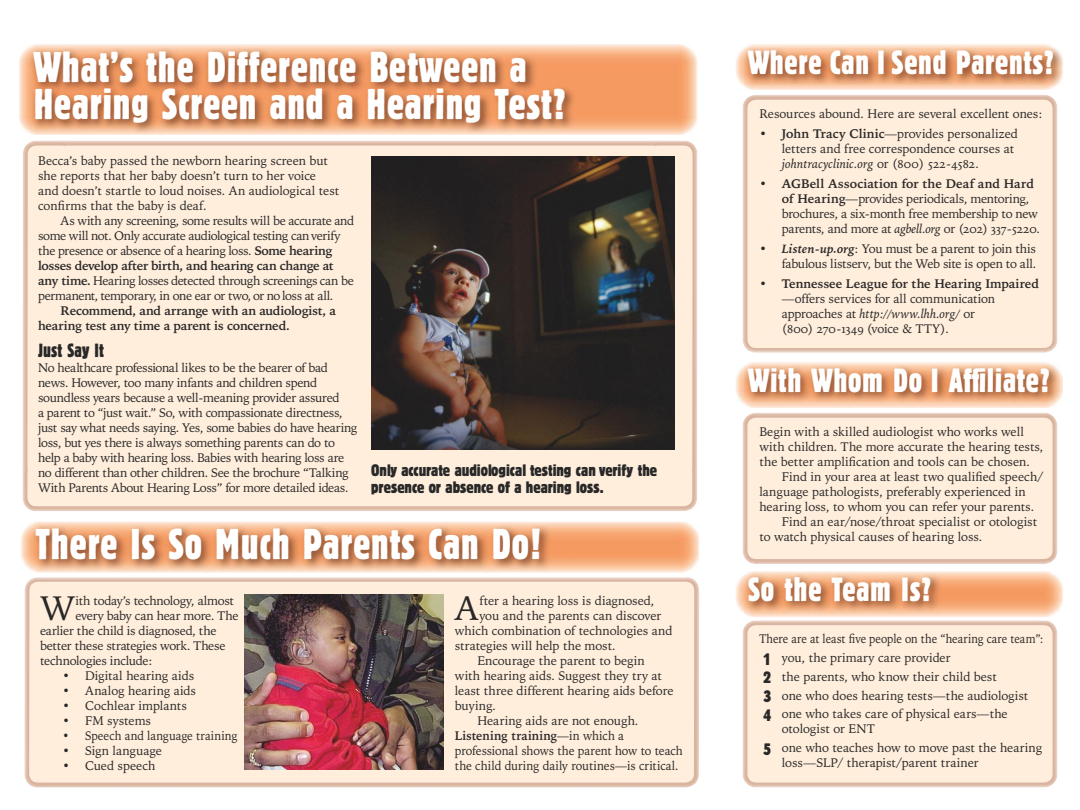
<style>
.page{position:relative;width:1080px;height:810px;background:#fff}
.page>*{position:absolute;margin:0;border:0;box-sizing:border-box;transform-origin:0 0}
.t1{font:45px/37.5px "Block D Regu Extr Cond";letter-spacing:.02em;color:#fff}
.t2{font:35px "Block D Regu Extr Cond";letter-spacing:.02em;color:#fff}
.t3{font:34px "Iowan Old Style OSFBT";color:#292828}
.t4{font:20px "Block D Regu Extr Cond";letter-spacing:.005em;color:#292828}
.t5{font:condensed 17.5px/17.5px "Block T";color:#292828}
.t6{font:12.5px/15px "Iowan Old Style OSFBT";letter-spacing:-.01em;color:#292828}
.t7{font:12.5px/15px "Iowan Old Style OSFBT";letter-spacing:-.03em;color:#292828}
.t8{font:12.5px/18.8px "Iowan Old Style OSFBT";letter-spacing:-.01em;color:#292828;scale:.9 1}
.t9{font:700 12.5px/15px "Iowan Old Style BT";letter-spacing:-.01em;color:#292828}
.t10{font:12.5px/15px "Iowan Old Style OSFBT";letter-spacing:-.01em;color:#292828;scale:.95 1}
.t11{font:700 12.5px "Iowan Old Style BT";letter-spacing:-.03em;color:#292828}
.t12{font:12.5px "Iowan Old Style OSFBT";letter-spacing:-.01em;color:#292828;scale:.93 1}
.t13{font:700 12.5px "Iowan Old Style BT";letter-spacing:.01em;color:#292828;scale:.95 1}
.s1{font-family:"Iowan Old Style BT";font-weight:700}
.s2{font-style:italic}
.s3{font-family:"Iowan Old Style BT";font-weight:700;font-style:italic}
.s4{font-family:"Iowan Old Style OSFBT";font-weight:400}
.s5{font-family:"Block T";font-stretch:condensed;font-size:17.5px}
</style>
<div class="page">
<img style="left:736px;top:44px;width:319px;height:46px">
<img style="left:24px;top:577px;width:675px;height:211px">
<img style="left:742px;top:95px;width:316px;height:258px">
<img style="left:19px;top:44px;width:679px;height:91px">
<img style="left:30px;top:47px;width:546px;height:87px">
<img style="left:744px;top:46px;width:319px;height:40px">
<img style="left:244px;top:595px;width:199px;height:174px">
<div style="left:65px;top:183px;width:590px;height:286px;background:#ffeedc"></div>
<img style="left:22px;top:469px;width:675px;height:42px">
<img style="left:22px;top:141px;width:43px;height:330px">
<img style="left:655px;top:141px;width:43px;height:330px">
<img style="left:64px;top:141px;width:592px;height:42px">
<img style="left:371px;top:157px;width:304px;height:292px">
<img style="left:736px;top:362px;width:327px;height:46px">
<img style="left:742px;top:413px;width:316px;height:151px">
<img style="left:744px;top:364px;width:316px;height:40px">
<img style="left:736px;top:571px;width:327px;height:46px">
<img style="left:742px;top:620px;width:316px;height:168px">
<img style="left:745px;top:573px;width:197px;height:40px">
<img style="left:21px;top:522px;width:678px;height:51px">
<img style="left:32px;top:525px;width:519px;height:46px">
<h1 class="t1" style="left:34px;top:48px;width:534px">What’s the Difference Between a<br>Hearing Screen and a Hearing Test?</h1>
<h2 class="t2" style="left:748px;top:45px;width:307px">Where Can I Send Parents?</h2>
<p class="t6" style="left:759px;top:106px;width:284px">Resources abound. Here are several excellent ones:</p>
<p class="t6" style="left:782px;top:126px;width:238px;text-indent:-22px"><span class="s1">• John Tracy Clinic</span>—provides personalized letters and free correspondence courses at <span class="s2">johntracyclinic.org</span> or (800) 522-4582.</p>
<p class="t9" style="left:759px;top:176px;width:276px">• AGBell Association for the Deaf and Hard</p>
<p class="t6" style="left:782px;top:191px;width:260px"><span class="s1">of Hearing</span>—provides periodicals, mentoring, brochures, a six-month free membership to new parents, and more at <span class="s2">agbell.org</span> or (202) 337-5220.</p>
<p class="t7" style="left:759px;top:241px;width:278px;text-align:right">• <span class="s3">Listen-up.org</span>: You must be a parent to join this fabulous listserv, but the Web site is open to all.</p>
<p class="t9" style="left:759px;top:276px;width:281px"><span class="s4">•</span> Tennessee League for the Hearing Impaired</p>
<p class="t6" style="left:782px;top:291px;width:215px">—offers services for all communication approaches at <span class="s2">http://www.lhh.org/</span> or (800) 270-1349 (voice &amp; TTY).</p>
<p class="t6" style="left:38px;top:153px;width:303px">Becca’s baby passed the newborn hearing screen but she reports that her baby doesn’t turn to her voice and doesn’t startle to loud noises. An audiological test confirms that the baby is deaf.</p>
<p class="t7" style="left:38px;top:213px;width:318px;text-indent:22px">As with any screening, some results will be accurate and some will not. Only accurate audiological testing can verify the presence or absence of a hearing loss. <span class="s1">Some hearing</span></p>
<p class="t11" style="left:38px;top:257px;width:297px">losses develop after birth, and hearing can change at</p>
<p class="t7" style="left:38px;top:273px;width:317px"><span class="s1">any time.</span> Hearing losses detected through screenings can be permanent, temporary, in one ear or two, or no loss at all.</p>
<p class="t9" style="left:38px;top:303px;width:300px;text-indent:22px">Recommend, and arrange with an audiologist, a hearing test any time a parent is concerned.</p>
<h3 class="t4" style="left:38px;top:340px;width:67px">Just Say It</h3>
<p class="t7" style="left:38px;top:360px;width:321px">No healthcare professional likes to be the bearer of bad news. However, too many infants and children spend soundless years because a well-meaning provider assured<br>a parent to “just wait.” So, with compassionate directness, just say what needs saying. Yes, some babies do have hearing loss, but yes there is always something parents can do to help a baby with hearing loss. Babies with hearing loss are no different than other children. See the brochure “Talking With Parents About Hearing Loss” for more detailed ideas.</p>
<h2 class="t2" style="left:748px;top:363px;width:303px">With Whom Do I Affiliate?</h2>
<p class="t6" style="left:759px;top:424px;width:286px">Begin with a skilled audiologist who works well with children. The more accurate the hearing tests, the better amplification and tools can be chosen.</p>
<p class="t6" style="left:782px;top:469px;width:263px">Find in your area at least two qualified speech/</p>
<p class="t6" style="left:759px;top:484px;width:268px">language pathologists, preferably experienced in</p>
<p class="t6" style="left:759px;top:499px;width:276px">hearing loss, to whom you can refer your parents.</p>
<p class="t6" style="left:782px;top:514px;width:257px">Find an ear/nose/throat specialist or otologist</p>
<p class="t6" style="left:759px;top:529px;width:225px">to watch physical causes of hearing loss.</p>
<h2 class="t2" style="left:748px;top:572px;width:185px">So the Team Is?</h2>
<p class="t8" style="left:764px;top:629px;width:312px;text-indent:-4px">There are at least five people on the “hearing care team”:<br><span class="s5">1</span> you, the primary care provider<br><span class="s5">2</span> the parents, who know their child best<br><span class="s5">3</span> one who does hearing tests—the audiologist<br><span class="s5">4</span> one who takes care of physical ears—the</p>
<p class="t6" style="left:764px;top:719px;width:280px;line-height:18.8px;text-indent:18px">otologist or ENT<br><span class="s5">5</span> one who teaches how to move past the hearing</p>
<p class="t6" style="left:782px;top:755px;width:198px">loss—SLP/ therapist/parent trainer</p>
<h3 class="t5" style="left:371px;top:461px;width:287px">Only accurate audiological testing can verify the presence or absence of a hearing loss.</h3>
<h1 class="t1" style="left:35px;top:526px;width:508px">There Is So Much Parents Can Do!</h1>
<h3 class="t3" style="left:40px;top:587px;width:37px">W</h3>
<p class="t6" style="left:75px;top:593px;width:160px">ith today’s technology, almost</p>
<h3 class="t3" style="left:455px;top:587px;width:26px">A</h3>
<p class="t6" style="left:479px;top:593px;width:177px">fter a hearing loss is diagnosed,</p>
<p class="t6" style="left:75px;top:608px;width:165px">every baby can hear more. The</p>
<p class="t6" style="left:40px;top:623px;width:178px">earlier the child is diagnosed, the</p>
<p class="t6" style="left:40px;top:638px;width:187px">better these strategies work. These</p>
<p class="t7" style="left:40px;top:653px;width:114px">technologies include:</p>
<p class="t6" style="left:63px;top:668px;width:133px">• Digital hearing aids</p>
<p class="t6" style="left:63px;top:683px;width:135px">• Analog hearing aids</p>
<p class="t6" style="left:63px;top:698px;width:126px">• Cochlear implants</p>
<p class="t6" style="left:63px;top:713px;width:90px">• FM systems</p>
<p class="t12" style="left:63px;top:728px;width:190px">• Speech and language training</p>
<p class="t6" style="left:63px;top:743px;width:101px">• Sign language</p>
<p class="t6" style="left:63px;top:758px;width:94px">• Cued speech</p>
<p class="t6" style="left:479px;top:608px;width:184px">you and the parents can discover</p>
<p class="t6" style="left:455px;top:623px;width:219px">which combination of technologies and</p>
<p class="t6" style="left:455px;top:638px;width:162px">strategies will help the most.</p>
<p class="t6" style="left:477px;top:653px;width:169px">Encourage the parent to begin</p>
<p class="t6" style="left:455px;top:668px;width:209px">with hearing aids. Suggest they try at</p>
<p class="t6" style="left:455px;top:683px;width:220px">least three different hearing aids before</p>
<p class="t6" style="left:455px;top:698px;width:43px">buying.</p>
<p class="t6" style="left:477px;top:713px;width:163px">Hearing aids are not enough.</p>
<p class="t13" style="left:455px;top:728px;width:180px">Listening training<span class="s4">—in which a</span></p>
<p class="t10" style="left:455px;top:743px;width:242px">professional shows the parent how to teach the child during daily routines—is critical.</p>
</div>
